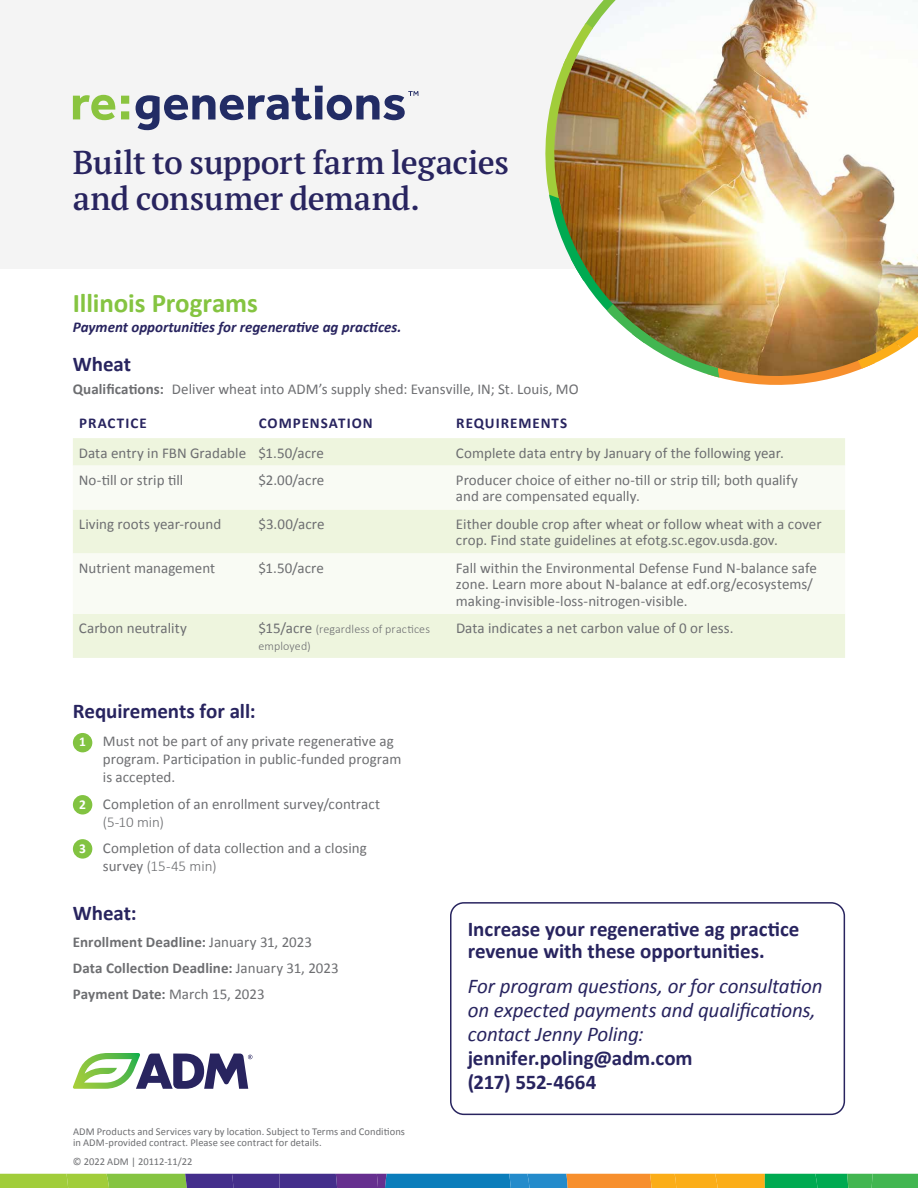
<style>
.page{position:relative;width:918px;height:1188px;background:#fff}
.page>*{position:absolute;margin:0;border:0;box-sizing:border-box;transform-origin:0 0}
.t1{font:600 33px/36px "PT Serif Pro";letter-spacing:-.015em;color:#28245f}
.t2{font:700 27px "Calibri";letter-spacing:-.005em;color:#85c441}
.t3{font:700 21px/22.5px "Calibri";letter-spacing:-.005em;color:#28245f}
.t4{font:italic 21px/24px "Calibri";letter-spacing:-.005em;color:#28245f}
.t5{font:15px/16.5px "Calibri";letter-spacing:.005em;color:#6d6e71}
.t6{font:700 15px/26.1px "Calibri";letter-spacing:.005em;color:#6d6e71}
.t7{font:italic 700 15px "Calibri";color:#28245f}
.t8{font:700 15px "Calibri";letter-spacing:.065em;color:#28245f}
.t9{font:300 12px/16.5px "Calibri";letter-spacing:.01em;color:#6d6e71}
.t10{font:10.5px/10.5px "Calibri";letter-spacing:.005em;color:#6d6e71}
.s1{font-weight:700}
.s2{font-weight:400;font-size:15px}
.s3{font-weight:700;font-size:13.5px;color:#fff}
.s4{font-weight:300}
.s5{font-weight:400}
</style>
<div class="page">
<div style="left:0;top:0;width:918px;height:269px;background:#f4f4f4"></div>
<svg style="left:73px;top:95px;width:42px;height:25px"></svg>
<svg style="left:121px;top:96px;width:8px;height:23px"></svg>
<svg style="left:136px;top:86px;width:282px;height:44px"></svg>
<svg style="left:73px;top:1053px;width:179px;height:36px"></svg>
<img style="left:545px;top:0;width:373px;height:385px">
<svg style="left:0;top:1174px;width:918px;height:14px;background:#6d8c65"></svg>
<div style="left:73px;top:438px;width:772px;height:220px;background:#eef5de"></div>
<svg style="left:73px;top:466px;width:772px;height:148px;fill:#f9fbf4"></svg>
<div style="left:73px;top:733px;width:19px;height:19px;background:#82c341;border-radius:50%"></div>
<div style="left:73px;top:795px;width:19px;height:20px;background:#82c341;border-radius:50%"></div>
<div style="left:73px;top:839px;width:19px;height:20px;background:#82c341;border-radius:50%"></div>
<div style="left:450px;top:902px;width:395px;height:213px;border:2px solid #28245f;border-radius:13px"></div>
<h1 class="t1" style="left:73px;top:144px;width:438px">Built to support farm legacies and consumer demand.</h1>
<h2 class="t2" style="left:73px;top:286px;width:187px">Illinois Programs</h2>
<p class="t7" style="left:73px;top:317px;width:330px">Payment opportunities for regenerative ag practices.</p>
<h3 class="t3" style="left:73px;top:353px;width:60px">Wheat</h3>
<p class="t5" style="left:73px;top:381px;width:507px"><span class="s1">Qualifications:</span> Deliver wheat into ADM’s supply shed: Evansville, IN; St. Louis, MO</p>
<p class="t8" style="left:79px;top:414px;width:69px">PRACTICE</p>
<p class="t8" style="left:259px;top:414px;width:115px">COMPENSATION</p>
<p class="t8" style="left:456px;top:414px;width:112px">REQUIREMENTS</p>
<p class="t5" style="left:79px;top:444px;width:247px">Data entry in FBN Gradable $1.50/acre</p>
<p class="t5" style="left:456px;top:444px;width:329px">Complete data entry by January of the following year.</p>
<p class="t5" style="left:79px;top:472px;width:106px">No-till or strip till</p>
<p class="t5" style="left:258px;top:472px;width:67px">$2.00/acre</p>
<p class="t5" style="left:456px;top:472px;width:344px">Producer choice of either no-till or strip till; both qualify and are compensated equally.</p>
<p class="t5" style="left:79px;top:516px;width:144px">Living roots year-round</p>
<p class="t5" style="left:258px;top:516px;width:68px">$3.00/acre</p>
<p class="t5" style="left:456px;top:516px;width:367px">Either double crop after wheat or follow wheat with a cover crop. Find state guidelines at efotg.sc.egov.usda.gov.</p>
<p class="t5" style="left:79px;top:560px;width:138px">Nutrient management</p>
<p class="t5" style="left:258px;top:560px;width:67px">$1.50/acre</p>
<p class="t5" style="left:456px;top:560px;width:363px">Fall within the Environmental Defense Fund N-balance safe zone. Learn more about N-balance at edf.org/ecosystems/ making-invisible-loss-nitrogen-visible.</p>
<p class="t5" style="left:79px;top:620px;width:110px">Carbon neutrality</p>
<p class="t9" style="left:258px;top:621px;width:173px"><span class="s2">$15/acre</span> (regardless of practices employed)</p>
<p class="t5" style="left:456px;top:620px;width:279px">Data indicates a net carbon value of 0 or less.</p>
<h3 class="t3" style="left:73px;top:699px;width:184px">Requirements for all:</h3>
<p class="t5" style="left:103px;top:732px;width:300px;line-height:18px;text-indent:-24px"><span class="s3">1</span> Must not be part of any private regenerative ag program. Participation in public-funded program is accepted.</p>
<p class="t5" style="left:103px;top:795px;width:279px;line-height:18px;text-indent:-24px"><span class="s3">2</span> Completion of an enrollment survey/contract <span class="s4">(5-10 min)</span></p>
<p class="t5" style="left:103px;top:839px;width:266px;line-height:18px;text-indent:-24px"><span class="s3">3</span> Completion of data collection and a closing survey <span class="s4">(15-45 min)</span></p>
<h3 class="t3" style="left:73px;top:902px;width:65px">Wheat:</h3>
<p class="t6" style="left:73px;top:929px;width:267px">Enrollment Deadline: <span class="s5">January 31, 2023<br></span>Data Collection Deadline: <span class="s5">January 31, 2023<br></span>Payment Date: <span class="s5">March 15, 2023</span></p>
<p class="t10" style="left:73px;top:1126px;width:334px">ADM Products and Services vary by location. Subject to Terms and Conditions in ADM-provided contract. Please see contract for details.</p>
<p class="t10" style="left:73px;top:1156px;width:121px">© 2022 ADM | 20112-11/22</p>
<h3 class="t3" style="left:468px;top:917px;width:333px">Increase your regenerative ag practice revenue with these opportunities.</h3>
<h3 class="t4" style="left:468px;top:973px;width:356px">For program questions, or for consultation on expected payments and qualifications, contact Jenny Poling:</h3>
<h3 class="t3" style="left:468px;top:1046px;width:227px;line-height:24px">jennifer.poling@adm.com (217) 552-4664</h3>
</div>
